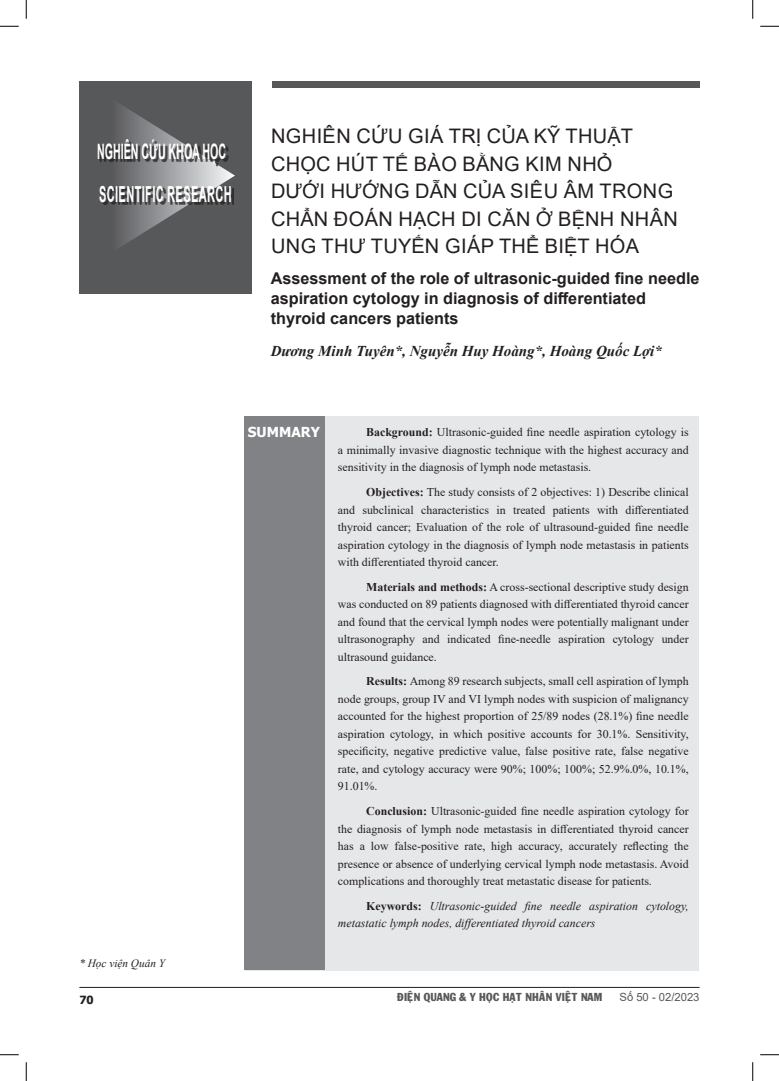
<style>
.page{position:relative;width:779px;height:1081px;background:#fff}
.page>*{position:absolute;margin:0;border:0;box-sizing:border-box;transform-origin:0 0}
.t1{font:700 22px "Arial";letter-spacing:.035em;color:#fff;scale:.5 1}
.t2{font:700 21.25px "Arial";color:#fff;scale:.5 1}
.t3{font:20px/27.5px "Arial";letter-spacing:.02em;color:#231f20}
.t4{font:700 16.25px/20px "Arial";color:#231f20}
.t5{font:italic 700 15px "Times New Roman";color:#231f20}
.t6{font:700 13.75px "Tahoma";color:#fff}
.t7{font:11.88px/17.5px "Times New Roman";color:#231f20;text-align:justify}
.t8{font:italic 11.88px/17.5px "Times New Roman";color:#231f20}
.t9{font:11.25px "VNI Franko";color:#57585a}
.chuthichtacgia{font:italic 11.25px "Times New Roman";color:#231f20}
.t10{font:11.25px "Arial";color:#57585a}
.t11{font:700 11.25px "Tahoma";color:#231f20}
.s1{font-weight:700}
.s2{font-weight:700;font-style:normal}
</style>
<div class="page">
<div style="left:79px;top:81px;width:173px;height:212px;background:#57585a"></div>
<svg style="left:118px;top:104px;width:117px;height:144px"></svg>
<div style="left:100px;top:141px;width:129px;height:25px;background:#231f20;opacity:.75"></div>
<div style="left:101px;top:187px;width:133px;height:18px;background:#231f20;opacity:.75"></div>
<div style="left:272px;top:81px;width:427px;height:7px;background:#57585a"></div>
<div style="left:245px;top:415px;width:454px;height:555px;background:#e6e7e9"></div>
<div style="left:245px;top:415px;width:80px;height:554px;background:#808285"></div>
<hr style="left:79px;top:986px;width:620px;height:1px;background:#231f20">
<svg style="left:0;top:25px;width:19px;height:2px"></svg>
<svg style="left:760px;top:25px;width:19px;height:2px"></svg>
<svg style="left:0;top:1054px;width:19px;height:1px"></svg>
<svg style="left:760px;top:1054px;width:19px;height:1px"></svg>
<svg style="left:25px;top:0;width:2px;height:19px"></svg>
<svg style="left:25px;top:1062px;width:2px;height:18px"></svg>
<svg style="left:752px;top:0;width:1px;height:19px"></svg>
<svg style="left:752px;top:1062px;width:1px;height:18px"></svg>
<p class="t2" style="left:97px;top:136px;width:259px">NGHIÊN CỨU KHOA HỌC</p>
<p class="t1" style="left:99px;top:178px;width:267px">SCIENTIFIC RESEARCH</p>
<p class="t3" style="left:271px;top:122px;width:363px">NGHIÊN CỨU GIÁ TRỊ CỦA KỸ THUẬT</p>
<p class="t3" style="left:271px;top:150px;width:343px">CHỌC HÚT TẾ BÀO BẰNG KIM NHỎ</p>
<p class="t3" style="left:271px;top:177px;width:408px">DƯỚI HƯỚNG DẪN CỦA SIÊU ÂM TRONG<br>CHẨN ĐOÁN HẠCH DI CĂN Ở BỆNH NHÂN<br>UNG THƯ TUYẾN GIÁP THỂ BIỆT HÓA</p>
<p class="t4" style="left:271px;top:268px;width:430px">Assessment of the role of ultrasonic-guided fine needle aspiration cytology in diagnosis of differentiated thyroid cancers patients</p>
<p class="t5" style="left:271px;top:340px;width:393px">Dương Minh Tuyên*, Nguyễn Huy Hoàng*, Hoàng Quốc Lợi*</p>
<p class="t6" style="left:248px;top:422px;width:74px">SUMMARY</p>
<p class="t7" style="left:338px;top:423px;width:352px;text-indent:28px"><span class="s1">Background:</span> Ultrasonic-guided fine needle aspiration cytology is a minimally invasive diagnostic technique with the highest accuracy and sensitivity in the diagnosis of lymph node metastasis.</p>
<p class="t7" style="left:338px;top:482px;width:352px;text-indent:28px"><span class="s1">Objectives:</span> The study consists of 2 objectives: 1) Describe clinical and subclinical characteristics in treated patients with differentiated thyroid cancer; Evaluation of the role of ultrasound-guided fine needle aspiration cytology in the diagnosis of lymph node metastasis in patients with differentiated thyroid cancer.</p>
<p class="t7" style="left:338px;top:577px;width:352px;text-indent:28px"><span class="s1">Materials and methods:</span> A cross-sectional descriptive study design was conducted on 89 patients diagnosed with differentiated thyroid cancer and found that the cervical lymph nodes were potentially malignant under ultrasonography and indicated fine-needle aspiration cytology under ultrasound guidance.</p>
<p class="t7" style="left:338px;top:672px;width:352px;text-indent:28px"><span class="s1">Results:</span> Among 89 research subjects, small cell aspiration of lymph node groups, group IV and VI lymph nodes with suspicion of malignancy accounted for the highest proportion of 25/89 nodes (28.1%) fine needle aspiration cytology, in which positive accounts for 30.1%. Sensitivity, specificity, negative predictive value, false positive rate, false negative rate, and cytology accuracy were 90%; 100%; 100%; 52.9%.0%, 10.1%, 91.01%.</p>
<p class="t7" style="left:338px;top:801px;width:352px;text-indent:28px"><span class="s1">Conclusion:</span> Ultrasonic-guided fine needle aspiration cytology for the diagnosis of lymph node metastasis in differentiated thyroid cancer has a low false-positive rate, high accuracy, accurately reflecting the presence or absence of underlying cervical lymph node metastasis. Avoid complications and thoroughly treat metastatic disease for patients.</p>
<p class="t8" style="left:338px;top:896px;width:352px;text-indent:28px"><span class="s2">Keywords:</span> Ultrasonic-guided fine needle aspiration cytology, metastatic lymph nodes, differentiated thyroid cancers</p>
<p class="chuthichtacgia" style="left:79px;top:955px;width:87px">* Học viện Quân Y</p>
<p class="t11" style="left:79px;top:991px;width:16px">70</p>
<p class="t9" style="left:397px;top:988px;width:207px">ÑIEÄN QUANG &amp; Y HOÏC HAÏT NHAÂN VIEÄT NAM</p>
<p class="t10" style="left:619px;top:989px;width:82px">Số 50 - 02/2023</p>
</div>
